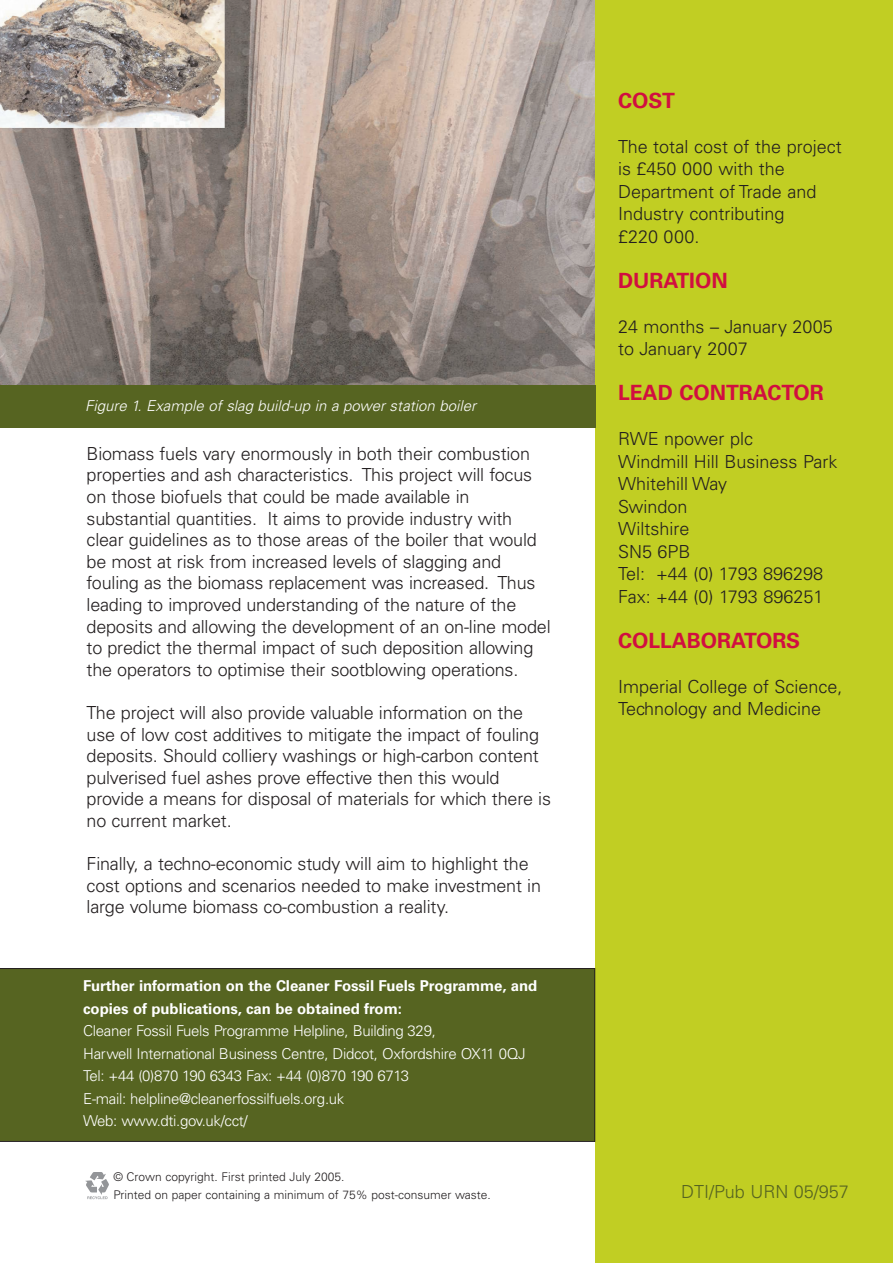
<style>
.page{position:relative;width:893px;height:1263px;background:#fff}
.page>*{position:absolute;margin:0;border:0;box-sizing:border-box;transform-origin:0 0}
.t1{font:700 21px "Univers";color:#d10e40}
.t2{font:300 18px/21.6px "Univers";letter-spacing:-.01em;color:#231f20}
.t3{font:300 18px "Univers";color:#566421}
.t4{font:300 15px/22.5px "Univers";letter-spacing:-.02em;color:#fff}
.t5{font:700 15px/22.5px "Univers";letter-spacing:-.005em;color:#fff}
.t6{font:italic 300 15px "Univers";color:#fff}
.t7{font:300 12px/18px "Univers";color:#231f20}
</style>
<div class="page">
<img style="left:0;top:0;width:595px;height:385px">
<div style="left:595px;top:0;width:298px;height:1263px;background:#c1ce23"></div>
<div style="left:0;top:968px;width:595px;height:174px;background:#566421"></div>
<svg style="left:85px;top:1172px;width:24px;height:27px"></svg>
<div style="left:0;top:385px;width:595px;height:43px;background:#566421"></div>
<p class="t6" style="left:85px;top:400px;width:393px">Figure 1. Example of slag build-up in a power station boiler</p>
<p class="t2" style="left:87px;top:444px;width:466px">Biomass fuels vary enormously in both their combustion properties and ash characteristics. This project will focus on those biofuels that could be made available in substantial quantities. It aims to provide industry with clear guidelines as to those areas of the boiler that would be most at risk from increased levels of slagging and fouling as the biomass replacement was increased. Thus leading to improved understanding of the nature of the deposits and allowing the development of an on-line model to predict the thermal impact of such deposition allowing the operators to optimise their sootblowing operations.</p>
<p class="t2" style="left:87px;top:703px;width:466px">The project will also provide valuable information on the use of low cost additives to mitigate the impact of fouling deposits. Should colliery washings or high-carbon content pulverised fuel ashes prove effective then this would provide a means for disposal of materials for which there is no current market.</p>
<p class="t2" style="left:87px;top:855px;width:456px">Finally, a techno-economic study will aim to highlight the cost options and scenarios needed to make investment in large volume biomass co-combustion a reality.</p>
<p class="t5" style="left:83px;top:976px;width:456px">Further information on the Cleaner Fossil Fuels Programme, and copies of publications, can be obtained from:</p>
<p class="t4" style="left:83px;top:1021px;width:444px">Cleaner Fossil Fuels Programme Helpline, Building 329,<br>Harwell International Business Centre, Didcot, Oxfordshire OX11 0QJ Tel: +44 (0)870 190 6343 Fax: +44 (0)870 190 6713<br>E-mail: helpline@cleanerfossilfuels.org.uk<br>Web: www.dti.gov.uk/cct/</p>
<p class="t7" style="left:113px;top:1169px;width:379px">© Crown copyright. First printed July 2005.<br>Printed on paper containing a minimum of 75% post-consumer waste.</p>
<p class="t1" style="left:618px;top:92px;width:58px">COST</p>
<p class="t2" style="left:618px;top:137px;width:225px;line-height:22.5px">The total cost of the project is £450 000 with the<br>Department of Trade and<br>Industry contributing<br>£220 000.</p>
<p class="t1" style="left:618px;top:272px;width:111px">DURATION</p>
<p class="t2" style="left:618px;top:317px;width:216px;line-height:22.5px">24 months – January 2005 to January 2007</p>
<p class="t1" style="left:618px;top:385px;width:207px">LEAD CONTRACTOR</p>
<p class="t2" style="left:618px;top:429px;width:221px;line-height:22.5px">RWE npower plc<br>Windmill Hill Business Park<br>Whitehill Way<br>Swindon<br>Wiltshire<br>SN5 6PB<br>Tel: +44 (0) 1793 896298<br>Fax: +44 (0) 1793 896251</p>
<p class="t1" style="left:618px;top:632px;width:184px">COLLABORATORS</p>
<p class="t2" style="left:618px;top:677px;width:226px;line-height:22.5px">Imperial College of Science,<br>Technology and Medicine</p>
<p class="t3" style="left:681px;top:1184px;width:169px">DTI/Pub URN 05/957</p>
</div>
